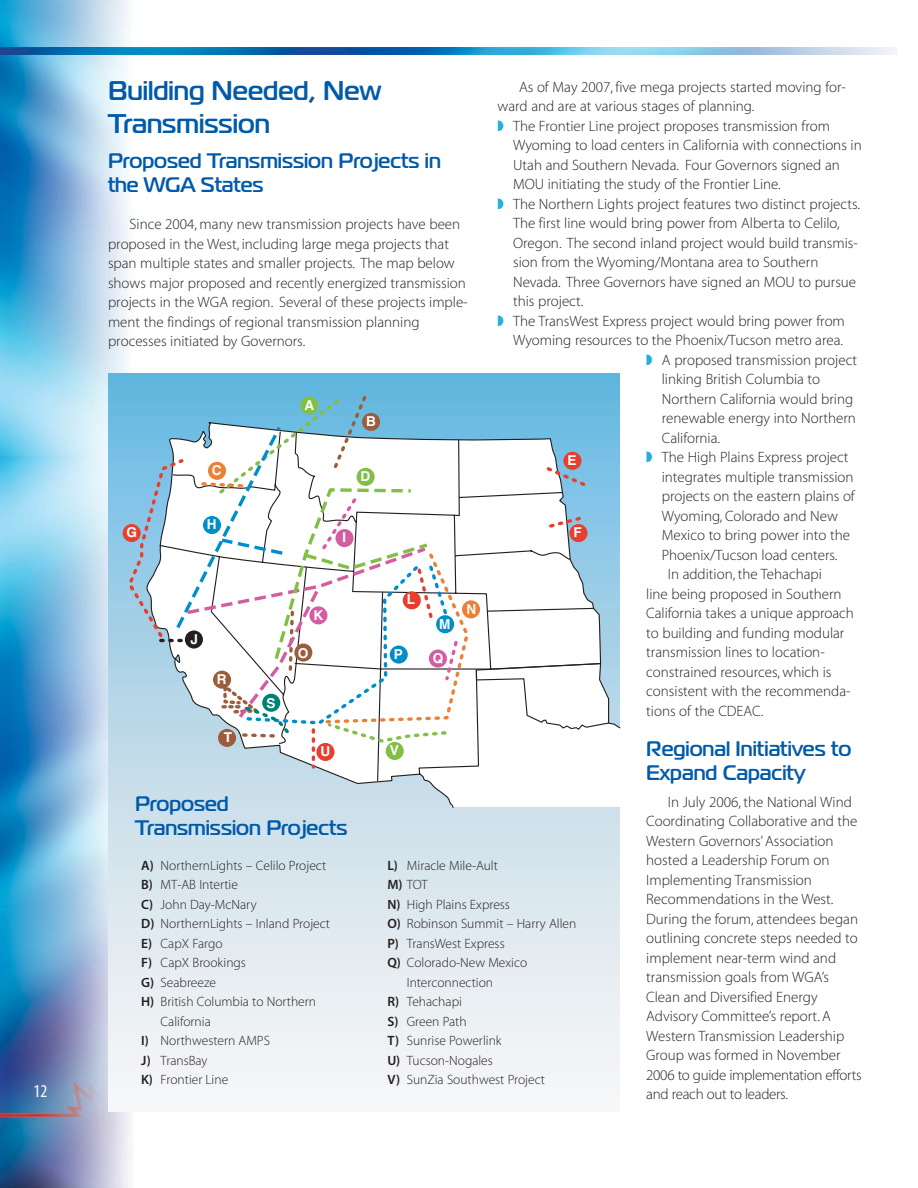
<style>
.page{position:relative;width:918px;height:1188px;background:#fff}
.page>*{position:absolute;margin:0;border:0;box-sizing:border-box;transform-origin:0 0}
.t1{font:700 27px/33px "Magistral A";color:#005aaa}
.t2{font:700 21px/24px "Magistral A";color:#005aaa}
.t3{font:18px "Myriad MM 400 300";color:#fff}
.t4{font:15px/19.5px "Myriad MM 215 600";color:#231f20}
.t5{font:700 13.65px "Helvetica";color:#fff}
.t6{font:13.5px "Myriad MM 215 600";color:#231f20}
.s1{color:#22b0dc}
.s2{font-family:"Myriad MM 565 600"}
</style>
<div class="page">
<img style="left:0;top:0;width:896px;height:1188px">
<img style="left:0;top:48px;width:896px;height:6px">
<div style="left:108px;top:374px;width:512px;height:737px;background:linear-gradient(to bottom,#6bb9e0,#fffaf5)"></div>
<svg style="left:143px;top:421px;width:478px;height:388px"></svg>
<svg style="left:158px;top:430px;width:452px;height:352px"></svg>
<svg style="left:126px;top:456px;width:468px;height:314px"></svg>
<svg style="left:216px;top:394px;width:233px;height:350px;background:#7ac0e2"></svg>
<div style="left:237px;top:393px;width:132px;height:30px;background:#69bae0"></div>
<svg style="left:218px;top:729px;width:18px;height:18px"></svg>
<div style="left:386px;top:742px;width:18px;height:18px;background:#81bf45;border-radius:50%"></div>
<div style="left:300px;top:397px;width:18px;height:18px;background:#81bf45;border-radius:50%"></div>
<div style="left:362px;top:413px;width:18px;height:18px;background:#9c5d3d;border-radius:50%"></div>
<div style="left:316px;top:743px;width:18px;height:18px;background:#e93e2e;border-radius:50%"></div>
<div style="left:123px;top:524px;width:18px;height:18px;background:#e93e2e;border-radius:50%"></div>
<svg style="left:161px;top:423px;width:448px;height:319px"></svg>
<p class="t3" style="left:34px;top:1085px;width:15px">12</p>
<h1 class="t1" style="left:108px;top:76px;width:274px">Building Needed, New<br>Transmission</h1>
<h2 class="t2" style="left:108px;top:150px;width:334px">Proposed Transmission Projects in the WGA States</h2>
<p class="t4" style="left:108px;top:216px;width:361px;text-indent:22px">Since 2004, many new transmission projects have been proposed in the West, including large mega projects that span multiple states and smaller projects. The map below shows major proposed and recently energized transmission projects in the WGA region. Several of these projects imple&shy;ment the findings of regional transmission planning processes initiated by Governors.</p>
<p class="t4" style="left:498px;top:78px;width:350px;text-indent:22px">As of May 2007, five mega projects started moving for&shy;ward and are at various stages of planning.<br><span class="s1">◗</span> The Frontier Line project proposes transmission from</p>
<p class="t4" style="left:513px;top:137px;width:350px">Wyoming to load centers in California with connections in</p>
<p class="t4" style="left:513px;top:156px;width:328px">Utah and Southern Nevada. Four Governors signed an</p>
<p class="t4" style="left:513px;top:176px;width:269px">MOU initiating the study of the Frontier Line.</p>
<p class="t4" style="left:498px;top:195px;width:364px"><span class="s1">◗</span> The Northern Lights project features two distinct projects.</p>
<p class="t4" style="left:513px;top:215px;width:328px">The first line would bring power from Alberta to Celilo,</p>
<p class="t4" style="left:513px;top:234px;width:346px">Oregon. The second inland project would build transmis-</p>
<p class="t4" style="left:513px;top:254px;width:307px">sion from the Wyoming/Montana area to Southern</p>
<p class="t4" style="left:513px;top:273px;width:345px">Nevada. Three Governors have signed an MOU to pursue</p>
<p class="t4" style="left:513px;top:293px;width:72px">this project.</p>
<p class="t4" style="left:498px;top:312px;width:349px"><span class="s1">◗</span> The TransWest Express project would bring power from</p>
<p class="t4" style="left:513px;top:332px;width:332px">Wyoming resources to the Phoenix/Tucson metro area.</p>
<p class="t4" style="left:646px;top:351px;width:212px"><span class="s1">◗</span> A proposed transmission project</p>
<p class="t4" style="left:662px;top:371px;width:160px">linking British Columbia to</p>
<p class="t4" style="left:662px;top:390px;width:193px">Northern California would bring</p>
<p class="t4" style="left:662px;top:410px;width:196px">renewable energy into Northern</p>
<p class="t4" style="left:662px;top:429px;width:60px">California.</p>
<p class="t4" style="left:646px;top:449px;width:204px"><span class="s1">◗</span> The High Plains Express project</p>
<p class="t4" style="left:662px;top:468px;width:193px">integrates multiple transmission</p>
<p class="t4" style="left:662px;top:488px;width:195px">projects on the eastern plains of</p>
<p class="t4" style="left:662px;top:507px;width:178px">Wyoming, Colorado and New</p>
<p class="t4" style="left:662px;top:527px;width:190px">Mexico to bring power into the</p>
<p class="t4" style="left:662px;top:546px;width:177px">Phoenix/Tucson load centers.</p>
<p class="t4" style="left:668px;top:566px;width:156px">In addition, the Tehachapi</p>
<p class="t4" style="left:646px;top:585px;width:197px">line being proposed in Southern</p>
<p class="t4" style="left:646px;top:605px;width:209px">California takes a unique approach</p>
<p class="t4" style="left:646px;top:624px;width:200px">to building and funding modular</p>
<p class="t4" style="left:646px;top:644px;width:180px">transmission lines to location-</p>
<p class="t4" style="left:646px;top:663px;width:187px">constrained resources, which is</p>
<p class="t4" style="left:646px;top:683px;width:206px">consistent with the recommenda-</p>
<p class="t4" style="left:646px;top:702px;width:119px">tions of the CDEAC.</p>
<h2 class="t2" style="left:646px;top:738px;width:207px">Regional Initiatives to<br>Expand Capacity</h2>
<p class="t4" style="left:646px;top:793px;width:217px;text-indent:22px">In July 2006, the National Wind<br>Coordinating Collaborative and the<br>Western Governors’ Association hosted a Leadership Forum on<br>Implementing Transmission<br>Recommendations in the West.<br>During the forum, attendees began outlining concrete steps needed to implement near-term wind and transmission goals from WGA’s<br>Clean and Diversified Energy<br>Advisory Committee’s report. A<br>Western Transmission Leadership<br>Group was formed in November<br>2006 to guide implementation efforts and reach out to leaders.</p>
<p class="t5" style="left:304px;top:400px;width:11px">A</p>
<p class="t5" style="left:366px;top:416px;width:11px">B</p>
<p class="t5" style="left:567px;top:455px;width:11px">E</p>
<p class="t5" style="left:212px;top:465px;width:11px">C</p>
<p class="t5" style="left:361px;top:471px;width:11px">D</p>
<p class="t5" style="left:207px;top:519px;width:11px">H</p>
<p class="t5" style="left:127px;top:527px;width:12px">G</p>
<p class="t5" style="left:573px;top:527px;width:10px">F</p>
<p class="t5" style="left:407px;top:595px;width:10px">L</p>
<p class="t5" style="left:466px;top:604px;width:11px">N</p>
<p class="t5" style="left:314px;top:611px;width:11px">K</p>
<p class="t5" style="left:439px;top:619px;width:13px">M</p>
<p class="t5" style="left:190px;top:634px;width:9px">J</p>
<p class="t5" style="left:394px;top:649px;width:11px">P</p>
<p class="t5" style="left:433px;top:653px;width:12px">Q</p>
<p class="t5" style="left:217px;top:675px;width:11px">R</p>
<p class="t5" style="left:267px;top:698px;width:11px">S</p>
<p class="t5" style="left:390px;top:745px;width:11px">V</p>
<p class="t5" style="left:320px;top:746px;width:11px">U</p>
<h2 class="t2" style="left:135px;top:794px;width:214px">Proposed<br>Transmission Projects</h2>
<p class="t6" style="left:387px;top:860px;width:112px"><span class="s2">L)</span> Miracle Mile-Ault</p>
<p class="t6" style="left:387px;top:880px;width:42px"><span class="s2">M)</span> TOT</p>
<p class="t6" style="left:387px;top:899px;width:124px"><span class="s2">N)</span> High Plains Express</p>
<p class="t6" style="left:387px;top:919px;width:191px"><span class="s2">O)</span> Robinson Summit – Harry Allen</p>
<p class="t6" style="left:387px;top:938px;width:119px"><span class="s2">P)</span> TransWest Express</p>
<p class="t6" style="left:387px;top:958px;width:141px"><span class="s2">Q)</span> Colorado-New Mexico</p>
<p class="t6" style="left:407px;top:977px;width:88px">Interconnection</p>
<p class="t6" style="left:387px;top:997px;width:76px"><span class="s2">R)</span> Tehachapi</p>
<p class="t6" style="left:387px;top:1016px;width:81px"><span class="s2">S)</span> Green Path</p>
<p class="t6" style="left:387px;top:1036px;width:116px"><span class="s2">T)</span> Sunrise Powerlink</p>
<p class="t6" style="left:387px;top:1055px;width:107px"><span class="s2">U)</span> Tucson-Nogales</p>
<p class="t6" style="left:387px;top:1075px;width:159px"><span class="s2">V)</span> SunZia Southwest Project</p>
<p class="t6" style="left:141px;top:860px;width:187px"><span class="s2">A)</span> NorthernLights – Celilo Project</p>
<p class="t6" style="left:141px;top:880px;width:98px"><span class="s2">B)</span> MT-AB Intertie</p>
<p class="t6" style="left:141px;top:899px;width:117px"><span class="s2">C)</span> John Day-McNary</p>
<p class="t6" style="left:141px;top:919px;width:190px"><span class="s2">D)</span> NorthernLights – Inland Project</p>
<p class="t6" style="left:141px;top:938px;width:83px"><span class="s2">E)</span> CapX Fargo</p>
<p class="t6" style="left:141px;top:958px;width:106px"><span class="s2">F)</span> CapX Brookings</p>
<p class="t6" style="left:141px;top:977px;width:76px"><span class="s2">G)</span> Seabreeze</p>
<p class="t6" style="left:141px;top:997px;width:177px"><span class="s2">H)</span> British Columbia to Northern</p>
<p class="t6" style="left:161px;top:1016px;width:52px">California</p>
<p class="t6" style="left:141px;top:1036px;width:130px"><span class="s2">I)</span> Northwestern AMPS</p>
<p class="t6" style="left:141px;top:1055px;width:68px"><span class="s2">J)</span> TransBay</p>
<p class="t6" style="left:141px;top:1075px;width:89px"><span class="s2">K)</span> Frontier Line</p>
</div>
